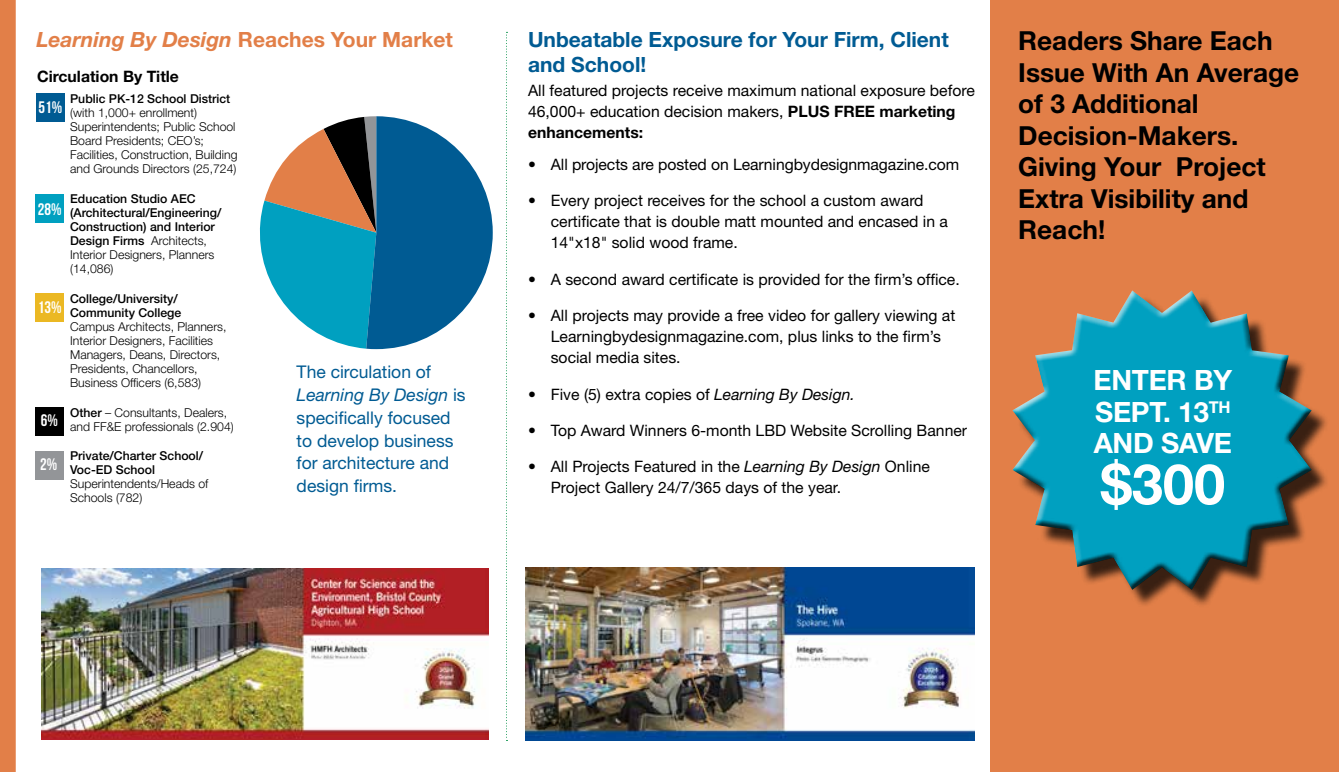
<style>
.page{position:relative;width:1339px;height:772px;background:#fff}
.page>*{position:absolute;margin:0;border:0;box-sizing:border-box;transform-origin:0 0}
.t1{font:700 56px "Helvetica Neue LT Std";color:#fff}
.t2{font:700 28px/31.5px "Helvetica Neue LT Std";letter-spacing:-.01em;color:#fff;text-align:justify}
.t3{font:700 26.25px/31.5px "Helvetica Neue LT Std";color:#000}
.t4{font:700 21px/25.2px "Helvetica Neue LT Std";color:#005b93}
.t5{font:700 21px "Helvetica Neue LT Std";color:#e27f48}
.t6{font:17.5px/22.8px "Helvetica Neue LT Std";color:#005b93}
.t7{font:16.62px "Bebas Neue";color:#fff}
.t8{font:15.75px/21px "Helvetica Neue LT Std";color:#000}
.t9{font:700 15.75px "Helvetica Neue LT Std";color:#000}
.t10{font:300 12.25px/14px "Helvetica Neue LT Std";color:#000}
.t11{font:500 12.25px/14px "Helvetica Neue LT Std";color:#000}
.s1{font-style:italic}
.s2{font-weight:300}
.s3{font-weight:500}
.s4{font-weight:700}
</style>
<div class="page">
<svg style="left:260px;top:116px;width:233px;height:233px"></svg>
<div style="left:990px;top:0;width:349px;height:772px;background:#e27f48"></div>
<svg style="left:506px;top:32px;width:1px;height:709px"></svg>
<img style="left:42px;top:568px;width:446px;height:172px">
<img style="left:525px;top:567px;width:449px;height:173px">
<div style="left:1017px;top:295px;width:313px;height:313px;background:#000;opacity:.75"></div>
<div style="left:1010px;top:290px;width:303px;height:301px;background:#000;opacity:.75"></div>
<div style="left:0;top:0;width:16px;height:772px;background:#e27f48"></div>
<div style="left:36px;top:93px;width:28px;height:29px;background:#005b93"></div>
<div style="left:35px;top:195px;width:29px;height:28px;background:#00a0c0"></div>
<div style="left:35px;top:293px;width:29px;height:29px;background:#ebb823"></div>
<div style="left:35px;top:407px;width:29px;height:28px;background:#000"></div>
<div style="left:35px;top:451px;width:28px;height:29px;background:#939598"></div>
<h3 class="t5" style="left:36px;top:26px;width:418px"><span class="s1">Learning By Design</span> Reaches Your Market</h3>
<p class="t9" style="left:37px;top:66px;width:143px">Circulation By Title</p>
<p class="t11" style="left:70px;top:92px;width:162px">Public PK-12 School District</p>
<p class="t10" style="left:70px;top:106px;width:169px">(with 1,000+ enrollment)<br>Superintendents; Public School<br>Board Presidents; CEO’s;<br>Facilities, Construction, Building and Grounds Directors (25,724)</p>
<p class="t11" style="left:70px;top:191px;width:153px">Education Studio AEC (Architectural/Engineering/<br>Construction) and Interior<br>Design Firms <span class="s2">Architects,<br>Interior Designers, Planners (14,086)</span></p>
<p class="t11" style="left:70px;top:291px;width:113px">College/University/<br>Community College</p>
<p class="t10" style="left:70px;top:319px;width:158px">Campus Architects, Planners,<br>Interior Designers, Facilities<br>Managers, Deans, Directors,<br>Presidents, Chancellors,<br>Business Officers (6,583)</p>
<p class="t10" style="left:70px;top:405px;width:165px"><span class="s3">Other</span> – Consultants, Dealers, and FF&amp;E professionals (2.904)</p>
<p class="t11" style="left:70px;top:449px;width:134px">Private/Charter School/<br>Voc-ED School</p>
<p class="t10" style="left:70px;top:477px;width:140px">Superintendents/Heads of<br>Schools (782)</p>
<p class="t7" style="left:38px;top:98px;width:25px">51%</p>
<p class="t7" style="left:38px;top:200px;width:25px">28%</p>
<p class="t7" style="left:38px;top:298px;width:25px">13%</p>
<p class="t7" style="left:41px;top:411px;width:19px">6%</p>
<p class="t7" style="left:40px;top:455px;width:19px">2%</p>
<p class="t6" style="left:297px;top:360px;width:170px">The circulation of<br><span class="s1">Learning By Design</span> is specifically focused to develop business for architecture and design firms.</p>
<h3 class="t4" style="left:528px;top:26px;width:422px">Unbeatable Exposure for Your Firm, Client and School!</h3>
<p class="t8" style="left:528px;top:80px;width:448px">All featured projects receive maximum national exposure before<br>46,000+ education decision makers, <span class="s4">PLUS FREE marketing enhancements:</span></p>
<p class="t8" style="left:528px;top:153px;width:433px">• All projects are posted on Learningbydesignmagazine.com</p>
<p class="t8" style="left:551px;top:190px;width:399px;text-indent:-23px">• Every project receives for the school a custom award certificate that is double matt mounted and encased in a<br>14"x18" solid wood frame.</p>
<p class="t8" style="left:528px;top:268px;width:433px">• A second award certificate is provided for the firm’s office.</p>
<p class="t8" style="left:551px;top:305px;width:406px;text-indent:-23px">• All projects may provide a free video for gallery viewing at<br>Learningbydesignmagazine.com, plus links to the firm’s social media sites.</p>
<p class="t8" style="left:528px;top:383px;width:328px">• Five (5) extra copies of <span class="s1">Learning By Design.</span></p>
<p class="t8" style="left:528px;top:419px;width:441px">• Top Award Winners 6-month LBD Website Scrolling Banner</p>
<p class="t8" style="left:551px;top:456px;width:381px;text-indent:-23px">• All Projects Featured in the <span class="s1">Learning By Design</span> Online<br>Project Gallery 24/7/365 days of the year.</p>
<h3 class="t3" style="left:1018px;top:25px;width:282px">Readers Share Each<br>Issue With An Average of 3 Additional<br>Decision-Makers.<br>Giving Your Project<br>Extra Visibility and<br>Reach!</h3>
<h2 class="t2" style="left:1093px;top:364px;width:140px">ENTER BY SEPT. 13<sup>TH </sup>AND SAVE</h2>
<h1 class="t1" style="left:1100px;top:449px;width:126px">$300</h1>
</div>
